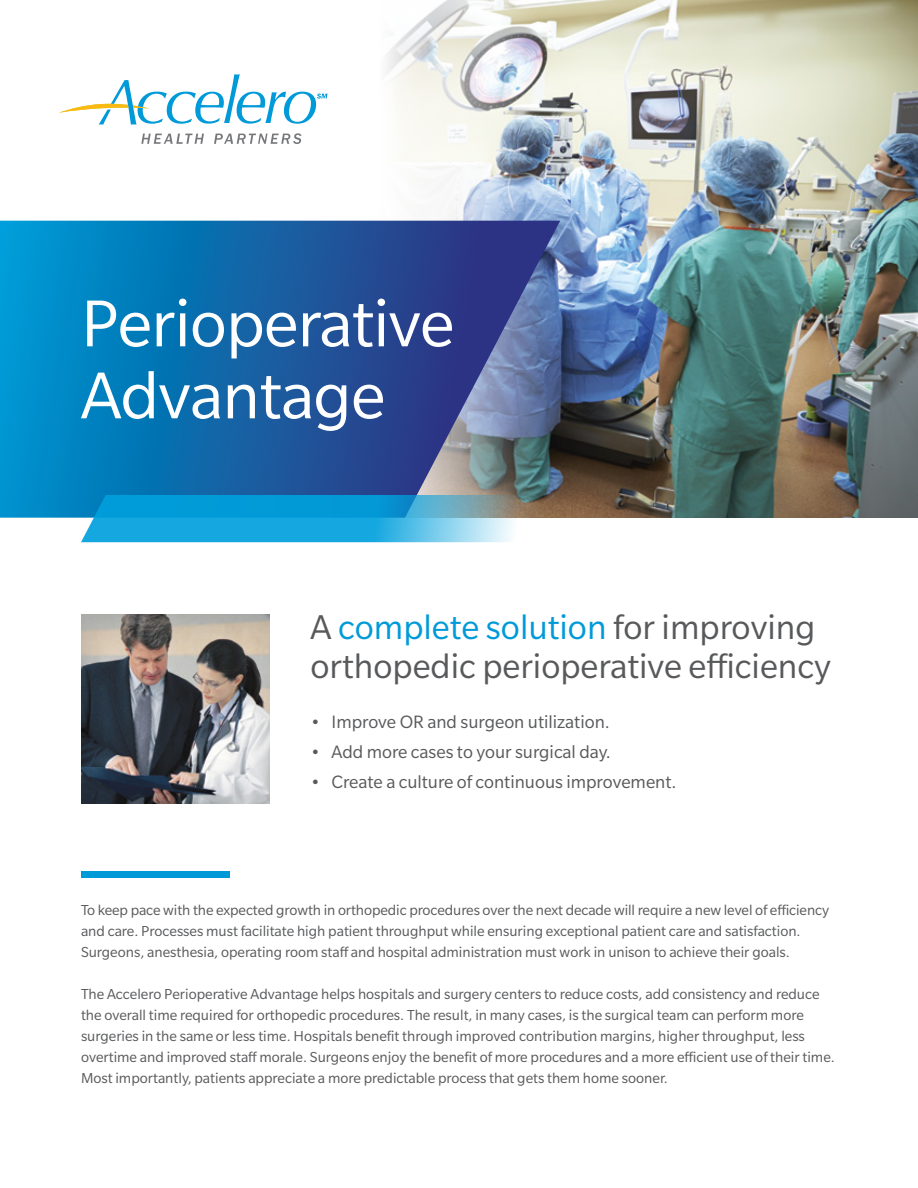
<style>
.page{position:relative;width:918px;height:1188px;background:#fff}
.page>*{position:absolute;margin:0;border:0;box-sizing:border-box;transform-origin:0 0}
.t1{font:72px/72px "Slate Pro";letter-spacing:-.01em;color:#fff}
.t2{font:37.5px/39px "Slate Pro";color:#58595b}
.t3{font:19.5px "Slate Pro";color:#58595b}
.t4{font:15.75px/21px "Slate Pro";color:#58595b}
.s1{color:#009ad9}
</style>
<div class="page">
<img style="left:551px;top:0;width:367px;height:518px">
<svg style="left:220px;top:0;width:331px;height:221px"></svg>
<svg style="left:141px;top:134px;width:63px;height:10px"></svg>
<svg style="left:214px;top:133px;width:87px;height:11px"></svg>
<svg style="left:59px;top:74px;width:269px;height:51px"></svg>
<div style="left:81px;top:871px;width:149px;height:7px;background:#009ad9"></div>
<svg style="left:0;top:221px;width:560px;height:297px;background:#1f67a5"></svg>
<svg style="left:81px;top:495px;width:450px;height:47px;background:#32a9d7"></svg>
<div style="left:79px;top:613px;width:192px;height:192px;background:#000;opacity:.15"></div>
<h1 class="t1" style="left:81px;top:287px;width:375px">Perioperative<br>Advantage</h1>
<h2 class="t2" style="left:310px;top:607px;width:522px">A <span class="s1">complete solution</span> for improving orthopedic perioperative efficiency</h2>
<p class="t3" style="left:310px;top:712px;width:301px">• Improve OR and surgeon utilization.</p>
<p class="t3" style="left:310px;top:742px;width:302px">• Add more cases to your surgical day.</p>
<p class="t3" style="left:310px;top:772px;width:368px">• Create a culture of continuous improvement.</p>
<p class="t4" style="left:81px;top:899px;width:750px">To keep pace with the expected growth in orthopedic procedures over the next decade will require a new level of efficiency and care. Processes must facilitate high patient throughput while ensuring exceptional patient care and satisfaction.<br>Surgeons, anesthesia, operating room staff and hospital administration must work in unison to achieve their goals.</p>
<p class="t4" style="left:81px;top:983px;width:755px">The Accelero Perioperative Advantage helps hospitals and surgery centers to reduce costs, add consistency and reduce the overall time required for orthopedic procedures. The result, in many cases, is the surgical team can perform more surgeries in the same or less time. Hospitals benefit through improved contribution margins, higher throughput, less overtime and improved staff morale. Surgeons enjoy the benefit of more procedures and a more efficient use of their time.<br>Most importantly, patients appreciate a more predictable process that gets them home sooner.</p>
</div>
